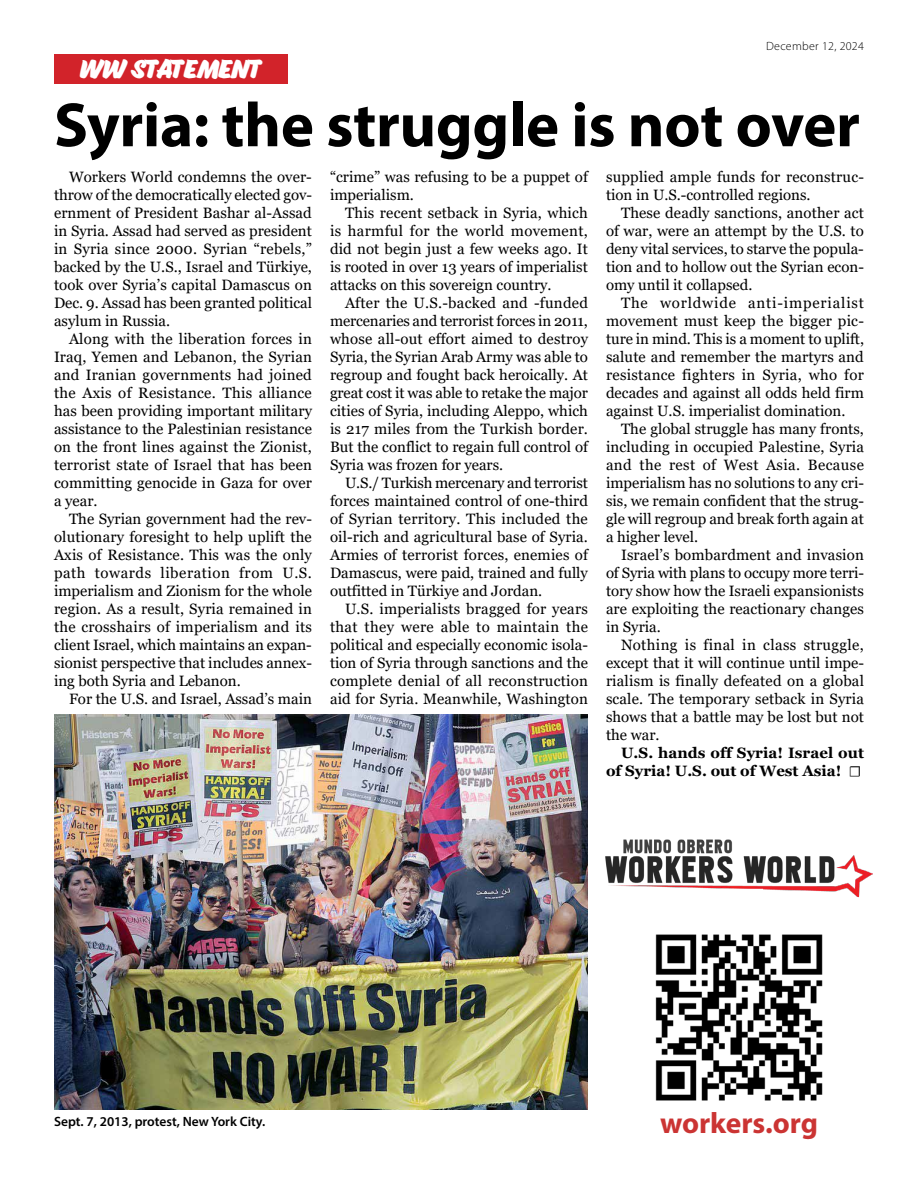
<style>
.page{position:relative;width:918px;height:1188px;background:#fff}
.page>*{position:absolute;margin:0;border:0;box-sizing:border-box;transform-origin:0 0}
.t1{font:700 63px "Myriad Pro";letter-spacing:-.005em;color:#000}
.t2{font:700 29.55px "Myriad Pro";color:#cb3433}
.t3{font:24px "Eds Market Bold Slant";letter-spacing:-.03em;color:#fff}
.t4{font:15px/18px "Georgia";color:#000;text-align:justify}
.t5{font:700 15px/18px "Georgia";letter-spacing:.005em;color:#000;text-align:right}
.t6{font:600 13.5px "Myriad Pro";color:#000}
.t7{font:300 12px "Myriad Pro";letter-spacing:.025em;color:#000}
.s1{font-family:"Minion Pro";font-weight:400}
</style>
<div class="page">
<img style="left:605px;top:839px;width:268px;height:58px">
<img style="left:655px;top:934px;width:168px;height:167px">
<div style="left:54px;top:54px;width:234px;height:30px;background:#d2232a"></div>
<img style="left:54px;top:714px;width:534px;height:396px">
<h3 class="t3" style="left:80px;top:56px;width:183px">WW STATEMENT</h3>
<p class="t7" style="left:766px;top:38px;width:99px">December 12, 2024</p>
<h1 class="t1" style="left:54px;top:84px;width:808px">Syria: the struggle is not over</h1>
<p class="t4" style="left:54px;top:168px;width:260px;text-indent:15px">Workers World condemns the over&shy;throw of the democratically elected gov&shy;ernment of President Bashar al-Assad in Syria. Assad had served as president in Syria since 2000. Syrian “rebels,” backed by the U.S., Israel and Türkiye, took over Syria’s capital Damascus on Dec. 9. Assad has been granted political asylum in Russia.</p>
<p class="t4" style="left:54px;top:330px;width:260px;text-indent:15px">Along with the liberation forces in Iraq, Yemen and Lebanon, the Syrian and Iranian governments had joined the Axis of Resistance. This alliance has been providing important military assistance to the Palestinian resistance on the front lines against the Zionist, terrorist state of Israel that has been committing genocide in Gaza for over a year.</p>
<p class="t4" style="left:54px;top:510px;width:260px;text-indent:15px">The Syrian government had the rev&shy;olutionary foresight to help uplift the Axis of Resistance. This was the only path towards liberation from U.S. imperialism and Zionism for the whole region. As a result, Syria remained in the crosshairs of imperialism and its client Israel, which maintains an expan&shy;sionist perspective that includes annex&shy;ing both Syria and Lebanon.</p>
<p class="t4" style="left:69px;top:690px;width:244px">For the U.S. and Israel, Assad’s main</p>
<p class="t4" style="left:330px;top:168px;width:259px">“crime” was refusing to be a puppet of imperialism.</p>
<p class="t4" style="left:330px;top:204px;width:260px;text-indent:15px">This recent setback in Syria, which is harmful for the world movement, did not begin just a few weeks ago. It is rooted in over 13 years of imperialist attacks on this sovereign country.</p>
<p class="t4" style="left:330px;top:294px;width:260px;text-indent:15px">After the U.S.-backed and -funded mercenaries and terrorist forces in 2011, whose all-out effort aimed to destroy Syria, the Syrian Arab Army was able to regroup and fought back heroically. At great cost it was able to retake the major cities of Syria, including Aleppo, which is 217 miles from the Turkish border.<br>But the conflict to regain full control of Syria was frozen for years.</p>
<p class="t4" style="left:330px;top:474px;width:260px;text-indent:15px">U.S./ Turkish mercenary and terrorist forces maintained control of one-third of Syrian territory. This included the oil-rich and agricultural base of Syria.<br>Armies of terrorist forces, enemies of Damascus, were paid, trained and fully outfitted in Türkiye and Jordan.</p>
<p class="t4" style="left:330px;top:600px;width:260px;text-indent:15px">U.S. imperialists bragged for years that they were able to maintain the political and especially economic isola&shy;tion of Syria through sanctions and the complete denial of all reconstruction aid for Syria. Meanwhile, Washington</p>
<p class="t4" style="left:606px;top:168px;width:259px">supplied ample funds for reconstruc&shy;tion in U.S.-controlled regions.</p>
<p class="t4" style="left:606px;top:204px;width:260px;text-indent:15px">These deadly sanctions, another act of war, were an attempt by the U.S. to deny vital services, to starve the popula&shy;tion and to hollow out the Syrian econ&shy;omy until it collapsed.</p>
<p class="t4" style="left:606px;top:294px;width:260px;text-indent:15px">The worldwide anti-imperialist movement must keep the bigger pic&shy;ture in mind. This is a moment to uplift, salute and remember the martyrs and resistance fighters in Syria, who for decades and against all odds held firm against U.S. imperialist domination.</p>
<p class="t4" style="left:606px;top:420px;width:260px;text-indent:15px">The global struggle has many fronts, including in occupied Palestine, Syria and the rest of West Asia. Because imperialism has no solutions to any cri&shy;sis, we remain confident that the strug&shy;gle will regroup and break forth again at a higher level.</p>
<p class="t4" style="left:606px;top:546px;width:260px;text-indent:15px">Israel’s bombardment and invasion of Syria with plans to occupy more terri&shy;tory show how the Israeli expansionists are exploiting the reactionary changes in Syria.</p>
<p class="t4" style="left:606px;top:636px;width:259px;text-indent:15px">Nothing is final in class struggle, except that it will continue until impe&shy;rialism is finally defeated on a global scale. The temporary setback in Syria shows that a battle may be lost but not the war.</p>
<p class="t5" style="left:606px;top:744px;width:260px">U.S. hands off Syria! Israel out of Syria! U.S. out of West Asia! <span class="s1">☐</span></p>
<p class="t6" style="left:54px;top:1113px;width:213px">Sept. 7, 2013, protest, New York City.</p>
<h2 class="t2" style="left:660px;top:1103px;width:160px">workers.org</h2>
</div>
